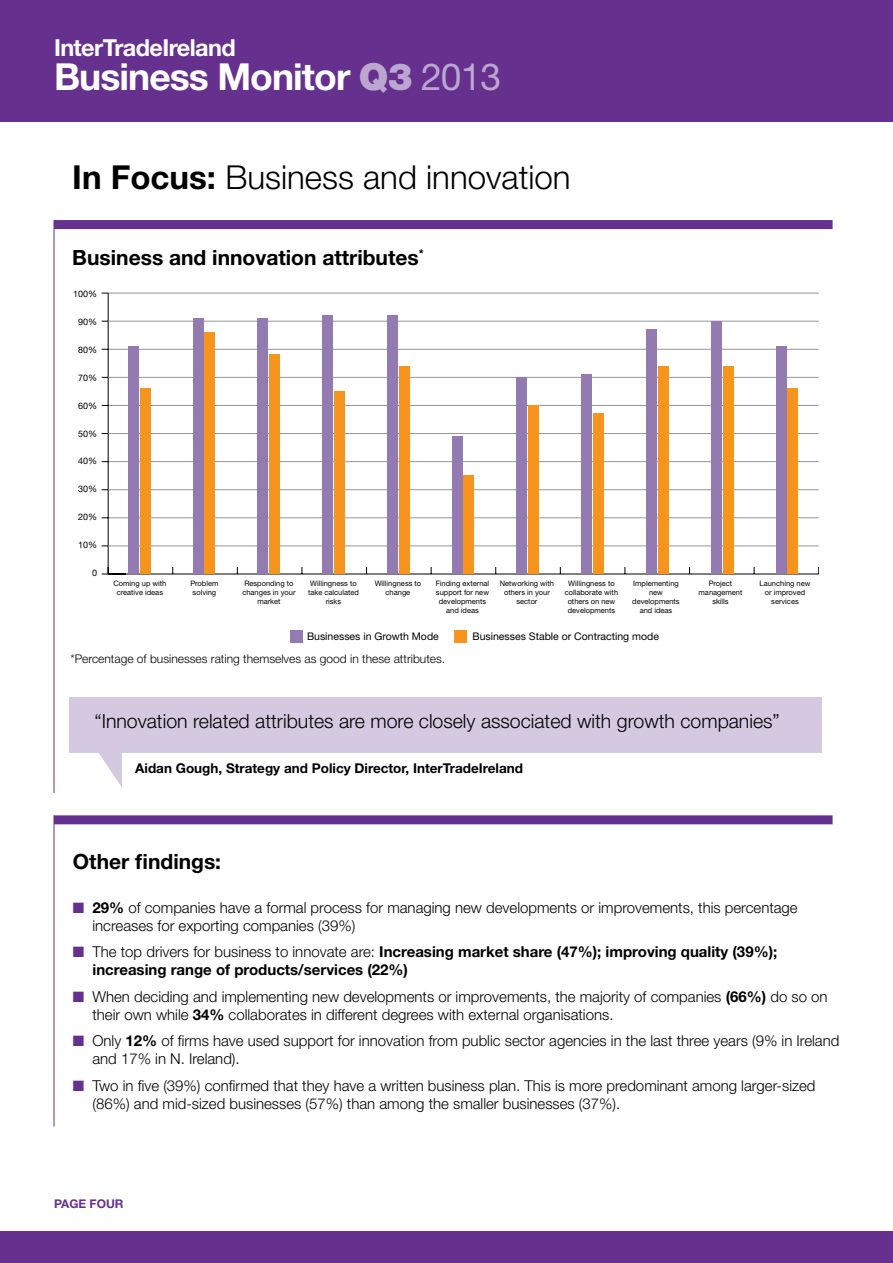
<style>
.page{position:relative;width:893px;height:1263px;background:#fff}
.page>*{position:absolute;margin:0;border:0;box-sizing:border-box;transform-origin:0 0}
.t1{font:700 37.2px "Helvetica Neue LT Std";letter-spacing:-.025em;color:#fff}
.t2{font:300 33px "Helvetica Neue LT Std";color:#000}
.t3{font:700 23.4px "Helvetica Neue LT Std";letter-spacing:-.025em;color:#fff}
.t4{font:700 21px "Helvetica Neue LT Std";color:#000}
.t5{font:300 19.5px "Helvetica Neue LT Std";color:#000}
.t6{font:300 15px/18px "Helvetica Neue LT Std";color:#000}
.t7{font:700 15px/18px "Helvetica Neue LT Std";color:#000}
.t8{font:700 13.5px "Helvetica Neue LT Std";color:#000}
.t9{font:300 12px "Helvetica Neue LT Std";color:#000}
.t10{font:700 12px "Helvetica Neue LT Std";color:#66318e}
.t11{font:10.5px "Helvetica Neue LT Std";color:#000}
.t12{font:9px "Helvetica Neue LT Std";color:#000}
.t13{font:7.5px/9px "Helvetica Neue LT Std";color:#000;text-align:center}
.s1{font-weight:900;color:#baa6ce}
.s2{font-weight:400;color:#baa6ce}
.s3{font-weight:700}
.s4{color:#66318e}
.s5{font-weight:300}
</style>
<div class="page">
<div style="left:0;top:0;width:893px;height:122px;background:#66318e"></div>
<div style="left:54px;top:220px;width:779px;height:9px;background:#66318e"></div>
<div style="left:54px;top:815px;width:779px;height:9px;background:#66318e"></div>
<hr style="left:54px;top:220px;width:1px;height:573px;background:#66318e">
<hr style="left:54px;top:815px;width:1px;height:311px;background:#66318e">
<div style="left:69px;top:697px;width:753px;height:56px;background:#d4c9e1"></div>
<svg style="left:99px;top:753px;width:23px;height:34px"></svg>
<div style="left:0;top:1231px;width:893px;height:32px;background:#66318e"></div>
<hr style="left:108px;top:518px;width:711px;height:1px;background:#939598">
<hr style="left:108px;top:461px;width:711px;height:1px;background:#939598">
<hr style="left:108px;top:405px;width:711px;height:1px;background:#939598">
<hr style="left:108px;top:349px;width:711px;height:1px;background:#939598">
<hr style="left:108px;top:293px;width:711px;height:1px;background:#939598">
<hr style="left:108px;top:574px;width:711px;height:1px;background:#000">
<hr style="left:108px;top:293px;width:1px;height:281px;background:#000">
<hr style="left:108px;top:321px;width:711px;height:1px;background:#939598">
<hr style="left:108px;top:546px;width:711px;height:1px;background:#939598">
<hr style="left:108px;top:489px;width:711px;height:1px;background:#939598">
<hr style="left:108px;top:433px;width:711px;height:1px;background:#939598">
<hr style="left:108px;top:377px;width:711px;height:1px;background:#939598">
<svg style="left:102px;top:567px;width:24px;height:8px"></svg>
<div style="left:140px;top:389px;width:10px;height:185px;background:#f7941e"></div>
<div style="left:128px;top:346px;width:11px;height:228px;background:#937bb1"></div>
<div style="left:205px;top:332px;width:10px;height:242px;background:#f7941e"></div>
<div style="left:193px;top:318px;width:10px;height:256px;background:#937bb1"></div>
<div style="left:269px;top:355px;width:11px;height:219px;background:#f7941e"></div>
<div style="left:258px;top:318px;width:10px;height:256px;background:#937bb1"></div>
<div style="left:334px;top:391px;width:11px;height:183px;background:#f7941e"></div>
<div style="left:322px;top:316px;width:11px;height:258px;background:#937bb1"></div>
<div style="left:399px;top:366px;width:10px;height:208px;background:#f7941e"></div>
<div style="left:387px;top:316px;width:11px;height:258px;background:#937bb1"></div>
<div style="left:464px;top:476px;width:10px;height:98px;background:#f7941e"></div>
<div style="left:452px;top:436px;width:10px;height:138px;background:#937bb1"></div>
<div style="left:528px;top:405px;width:11px;height:169px;background:#f7941e"></div>
<div style="left:517px;top:377px;width:10px;height:197px;background:#937bb1"></div>
<div style="left:593px;top:414px;width:11px;height:160px;background:#f7941e"></div>
<div style="left:581px;top:375px;width:11px;height:199px;background:#937bb1"></div>
<div style="left:658px;top:366px;width:11px;height:208px;background:#f7941e"></div>
<div style="left:646px;top:330px;width:11px;height:244px;background:#937bb1"></div>
<div style="left:723px;top:366px;width:10px;height:208px;background:#f7941e"></div>
<div style="left:711px;top:321px;width:11px;height:253px;background:#937bb1"></div>
<div style="left:787px;top:389px;width:11px;height:185px;background:#f7941e"></div>
<div style="left:776px;top:346px;width:10px;height:228px;background:#937bb1"></div>
<div style="left:290px;top:630px;width:12px;height:12px;background:#937bb1"></div>
<div style="left:454px;top:630px;width:12px;height:12px;background:#f7941e"></div>
<h3 class="t3" style="left:54px;top:34px;width:183px">InterTradeIreland</h3>
<h1 class="t1" style="left:54px;top:53px;width:449px">Business Monitor <span class="s1">Q3</span> <span class="s2">2013</span></h1>
<h2 class="t2" style="left:72px;top:158px;width:500px"><span class="s3">In Focus:</span> Business and innovation</h2>
<h3 class="t4" style="left:72px;top:244px;width:353px">Business and innovation attributes<sup>*</sup></h3>
<p class="t12" style="left:73px;top:288px;width:26px">100%</p>
<p class="t12" style="left:78px;top:316px;width:21px">90%</p>
<p class="t12" style="left:78px;top:344px;width:21px">80%</p>
<p class="t12" style="left:78px;top:372px;width:21px">70%</p>
<p class="t12" style="left:78px;top:400px;width:21px">60%</p>
<p class="t12" style="left:78px;top:428px;width:21px">50%</p>
<p class="t12" style="left:78px;top:456px;width:21px">40%</p>
<p class="t12" style="left:78px;top:484px;width:21px">30%</p>
<p class="t12" style="left:78px;top:512px;width:21px">20%</p>
<p class="t12" style="left:78px;top:540px;width:21px">10%</p>
<p class="t12" style="left:92px;top:567px;width:7px">0</p>
<p class="t13" style="left:113px;top:578px;width:54px">Coming up with creative ideas</p>
<p class="t13" style="left:190px;top:578px;width:30px;text-align:left">Problem solving</p>
<p class="t13" style="left:242px;top:578px;width:55px">Responding to changes in your market</p>
<p class="t13" style="left:308px;top:578px;width:52px">Willingness to take calculated risks</p>
<p class="t13" style="left:375px;top:578px;width:48px">Willingness to change</p>
<p class="t13" style="left:436px;top:578px;width:55px">Finding external support for new developments and ideas</p>
<p class="t13" style="left:500px;top:578px;width:56px">Networking with others in your sector</p>
<p class="t13" style="left:565px;top:578px;width:55px">Willingness to collaborate with others on new developments</p>
<p class="t13" style="left:632px;top:578px;width:49px">Implementing new developments and ideas</p>
<p class="t13" style="left:699px;top:578px;width:45px">Project management skills</p>
<p class="t13" style="left:760px;top:578px;width:52px">Launching new or improved services</p>
<p class="t11" style="left:307px;top:630px;width:133px">Businesses in Growth Mode</p>
<p class="t11" style="left:472px;top:630px;width:188px">Businesses Stable or Contracting mode</p>
<p class="t9" style="left:70px;top:651px;width:376px">*Percentage of businesses rating themselves as good in these attributes.</p>
<h3 class="t5" style="left:94px;top:709px;width:687px">“Innovation related attributes are more closely associated with growth companies”</h3>
<p class="t8" style="left:135px;top:760px;width:389px">Aidan Gough, Strategy and Policy Director, InterTradeIreland</p>
<h3 class="t4" style="left:73px;top:848px;width:150px">Other findings:</h3>
<p class="t6" style="left:92px;top:898px;width:707px;text-indent:-20px"><span class="s4">■</span> <span class="s3">29%</span> of companies have a formal process for managing new developments or improvements, this percentage increases for exporting companies (39%)</p>
<p class="t7" style="left:92px;top:942px;width:686px;text-indent:-20px"><span class="s4">■</span> <span class="s5">The top drivers for business to innovate are:</span> Increasing market share (47%); improving quality (39%); increasing range of products/services (22%)</p>
<p class="t6" style="left:92px;top:987px;width:737px;text-indent:-20px"><span class="s4">■</span> When deciding and implementing new developments or improvements, the majority of companies <span class="s3">(66%)</span> do so on their own while <span class="s3">34%</span> collaborates in different degrees with external organisations.</p>
<p class="t6" style="left:92px;top:1031px;width:748px;text-indent:-20px"><span class="s4">■</span> Only <span class="s3">12%</span> of firms have used support for innovation from public sector agencies in the last three years (9% in Ireland and 17% in N. Ireland).</p>
<p class="t6" style="left:92px;top:1076px;width:724px;text-indent:-20px"><span class="s4">■</span> Two in five (39%) confirmed that they have a written business plan. This is more predominant among larger-sized (86%) and mid-sized businesses (57%) than among the smaller businesses (37%).</p>
<p class="t10" style="left:54px;top:1196px;width:71px">PAGE FOUR</p>
</div>
